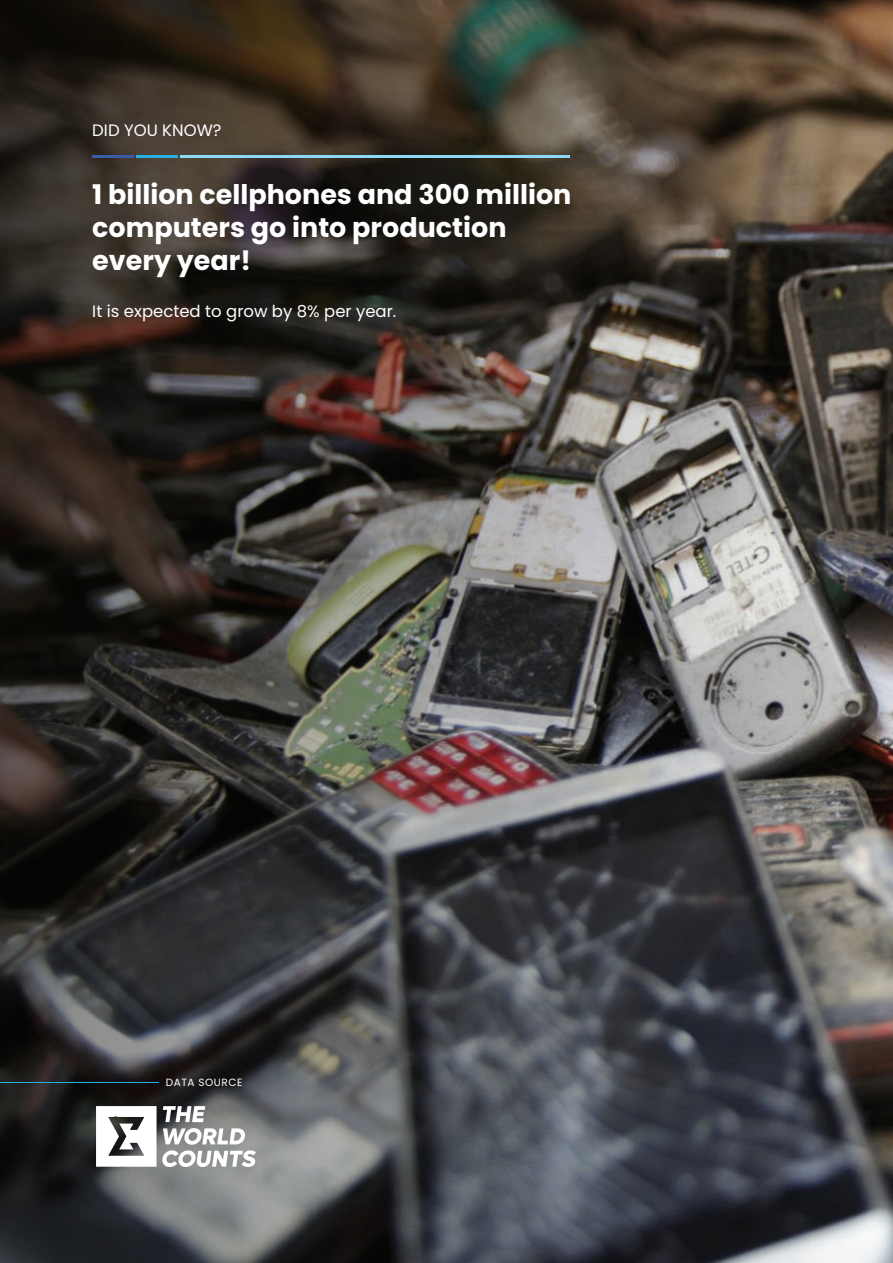
<style>
.page{position:relative;width:893px;height:1263px;background:#fff}
.page>*{position:absolute;margin:0;border:0;box-sizing:border-box;transform-origin:0 0}
.t1{font:700 27px/33px "Poppins";color:#fff}
.t2{font:16.5px "Poppins";color:#fff}
.t3{font:10.5px "Poppins";letter-spacing:.05em;color:#fff}
</style>
<div class="page">
<img style="left:0;top:0;width:893px;height:1263px">
<hr style="left:180px;top:156px;width:390px;height:2px;background:#8dd7f7">
<hr style="left:136px;top:156px;width:42px;height:2px;background:#28aee4">
<hr style="left:92px;top:156px;width:42px;height:2px;background:#395caa">
<hr style="left:0;top:1082px;width:159px;height:1px;background:#28aee4">
<img style="left:97px;top:1106px;width:158px;height:60px">
<p class="t2" style="left:92px;top:121px;width:131px">DID YOU KNOW?</p>
<p class="t1" style="left:92px;top:178px;width:481px">1 billion cellphones and 300 million computers go into production every year!</p>
<p class="t2" style="left:92px;top:302px;width:306px">It is expected to grow by 8% per year.</p>
<p class="t3" style="left:166px;top:1076px;width:78px">DATA SOURCE</p>
</div>
